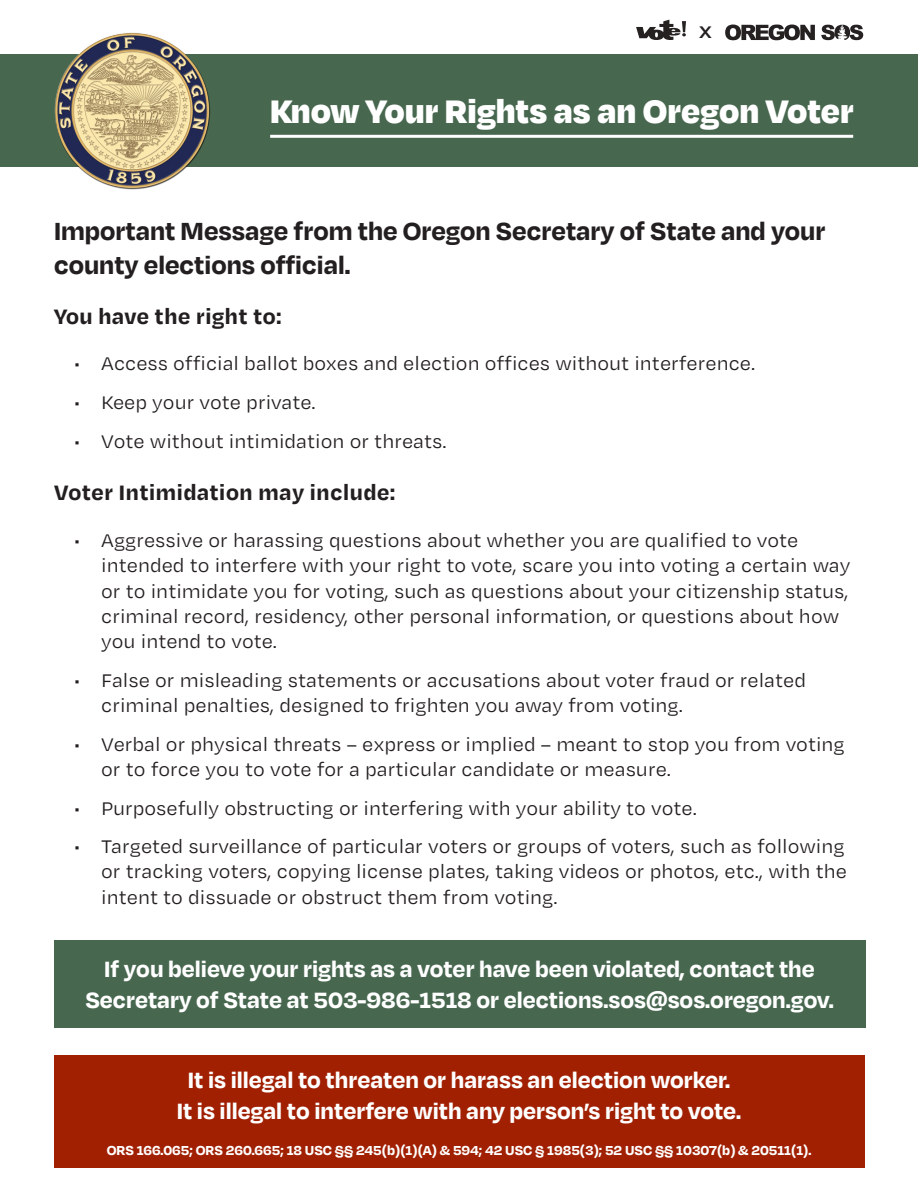
<style>
.page{position:relative;width:918px;height:1188px;background:#fff}
.page>*{position:absolute;margin:0;border:0;box-sizing:border-box;transform-origin:0 0}
.t1{font:900 37.5px "Degular";color:#fff}
.t2{font:700 28.5px/34.2px "Degular";color:#231f20}
.t3{font:700 25.5px/30.6px "Degular";color:#fff;text-align:center}
.t4{font:700 24px "Degular Text";color:#231f20}
.t5{font:22.5px "Helvetica";color:#231f20;scale:1.15 1}
.t6{font:21px/25.2px "Degular Text";color:#231f20}
.t7{font:700 15px "Degular";color:#fff}
</style>
<div class="page">
<div style="left:0;top:54px;width:918px;height:112px;background:#47674f"></div>
<img style="left:53px;top:32px;width:158px;height:157px">
<div style="left:54px;top:940px;width:812px;height:88px;background:#47674f"></div>
<svg style="left:636px;top:20px;width:50px;height:20px"></svg>
<svg style="left:821px;top:25px;width:42px;height:15px"></svg>
<svg style="left:725px;top:25px;width:90px;height:15px"></svg>
<hr style="left:270px;top:135px;width:583px;height:3px;background:#fff">
<div style="left:54px;top:1055px;width:810px;height:113px;background:#a12002"></div>
<p class="t5" style="left:699px;top:13px;width:13px">x</p>
<p class="t1" style="left:270px;top:86px;width:585px">Know Your Rights as an Oregon Voter</p>
<p class="t2" style="left:54px;top:213px;width:773px">Important Message from the Oregon Secretary of State and your county elections official.</p>
<p class="t4" style="left:54px;top:300px;width:229px">You have the right to:</p>
<p class="t6" style="left:74px;top:350px;width:682px">• Access official ballot boxes and election offices without interference.</p>
<p class="t6" style="left:74px;top:389px;width:243px">• Keep your vote private.</p>
<p class="t6" style="left:74px;top:428px;width:374px">• Vote without intimidation or threats.</p>
<p class="t4" style="left:54px;top:476px;width:343px">Voter Intimidation may include:</p>
<p class="t6" style="left:101px;top:527px;width:751px;text-indent:-27px">• Aggressive or harassing questions about whether you are qualified to vote intended to interfere with your right to vote, scare you into voting a certain way or to intimidate you for voting, such as questions about your citizenship status, criminal record, residency, other personal information, or questions about how you intend to vote.</p>
<p class="t6" style="left:101px;top:667px;width:706px;text-indent:-27px">• False or misleading statements or accusations about voter fraud or related criminal penalties, designed to frighten you away from voting.</p>
<p class="t6" style="left:101px;top:731px;width:745px;text-indent:-27px">• Verbal or physical threats – express or implied – meant to stop you from voting or to force you to vote for a particular candidate or measure.</p>
<p class="t6" style="left:74px;top:794px;width:624px">• Purposefully obstructing or interfering with your ability to vote.</p>
<p class="t6" style="left:101px;top:833px;width:747px;text-align:justify;text-indent:-27px">• Targeted surveillance of particular voters or groups of voters, such as following or tracking voters, copying license plates, taking videos or photos, etc., with the intent to dissuade or obstruct them from voting.</p>
<p class="t3" style="left:85px;top:953px;width:750px">If you believe your rights as a voter have been violated, contact the<br>Secretary of State at 503-986-1518 or elections.sos@sos.oregon.gov.</p>
<p class="t3" style="left:177px;top:1063px;width:566px">It is illegal to threaten or harass an election worker.<br>It is illegal to interfere with any person’s right to vote.</p>
<p class="t7" style="left:107px;top:1141px;width:706px">ORS 166.065; ORS 260.665; 18 USC §§ 245(b)(1)(A) &amp; 594; 42 USC § 1985(3); 52 USC §§ 10307(b) &amp; 20511(1).</p>
</div>
